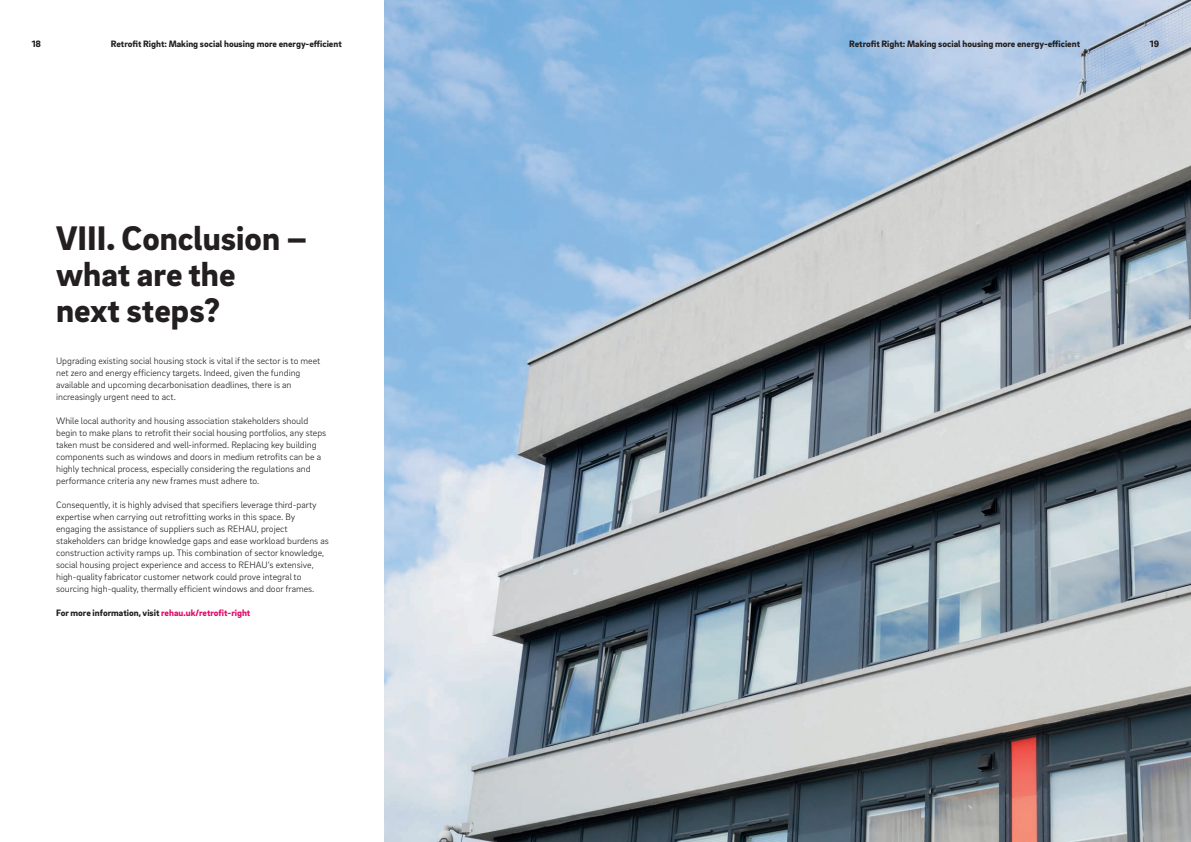
<style>
.page{position:relative;width:1191px;height:842px;background:#fff}
.page>*{position:absolute;margin:0;border:0;box-sizing:border-box;transform-origin:0 0}
.t1{font:900 35px/36px "Brix Sans";color:#231f20}
.t2{font:300 9.5px/12px "Brix Sans";color:#231f20}
.t3{font:900 9.5px "Brix Sans";color:#231f20}
.s1{color:#e10968}
</style>
<div class="page">
<img style="left:384px;top:0;width:807px;height:842px">
<p class="t3" style="left:32px;top:37px;width:11px">18</p>
<p class="t3" style="left:111px;top:37px;width:232px">Retrofit Right: Making social housing more energy-e icient</p>
<p class="t3" style="left:849px;top:37px;width:232px">Retrofit Right: Making social housing more energy-e icient</p>
<p class="t3" style="left:1149px;top:37px;width:11px">19</p>
<h1 class="t1" style="left:56px;top:218px;width:253px">VIII. Conclusion – what are the next steps?</h1>
<p class="t2" style="left:56px;top:355px;width:266px">Upgrading existing social housing stock is vital if the sector is to meet net zero and energy efficiency targets. Indeed, given the funding available and upcoming decarbonisation deadlines, there is an increasingly urgent need to act.</p>
<p class="t2" style="left:56px;top:415px;width:272px">While local authority and housing association stakeholders should begin to make plans to retrofit their social housing portfolios, any steps taken must be considered and well-informed. Replacing key building components such as windows and doors in medium retrofits can be a highly technical process, especially considering the regulations and performance criteria any new frames must adhere to.</p>
<p class="t2" style="left:56px;top:499px;width:274px">Consequently, it is highly advised that specifiers leverage third-party expertise when carrying out retrofitting works in this space. By engaging the assistance of suppliers such as REHAU, project stakeholders can bridge knowledge gaps and ease workload burdens as construction activity ramps up. This combination of sector knowledge, social housing project experience and access to REHAU’s extensive, high-quality fabricator customer network could prove integral to sourcing high-quality, thermally efficient windows and door frames.</p>
<p class="t3" style="left:56px;top:607px;width:196px">For more information, visit <span class="s1">rehau.uk/retrofit-right</span></p>
</div>
